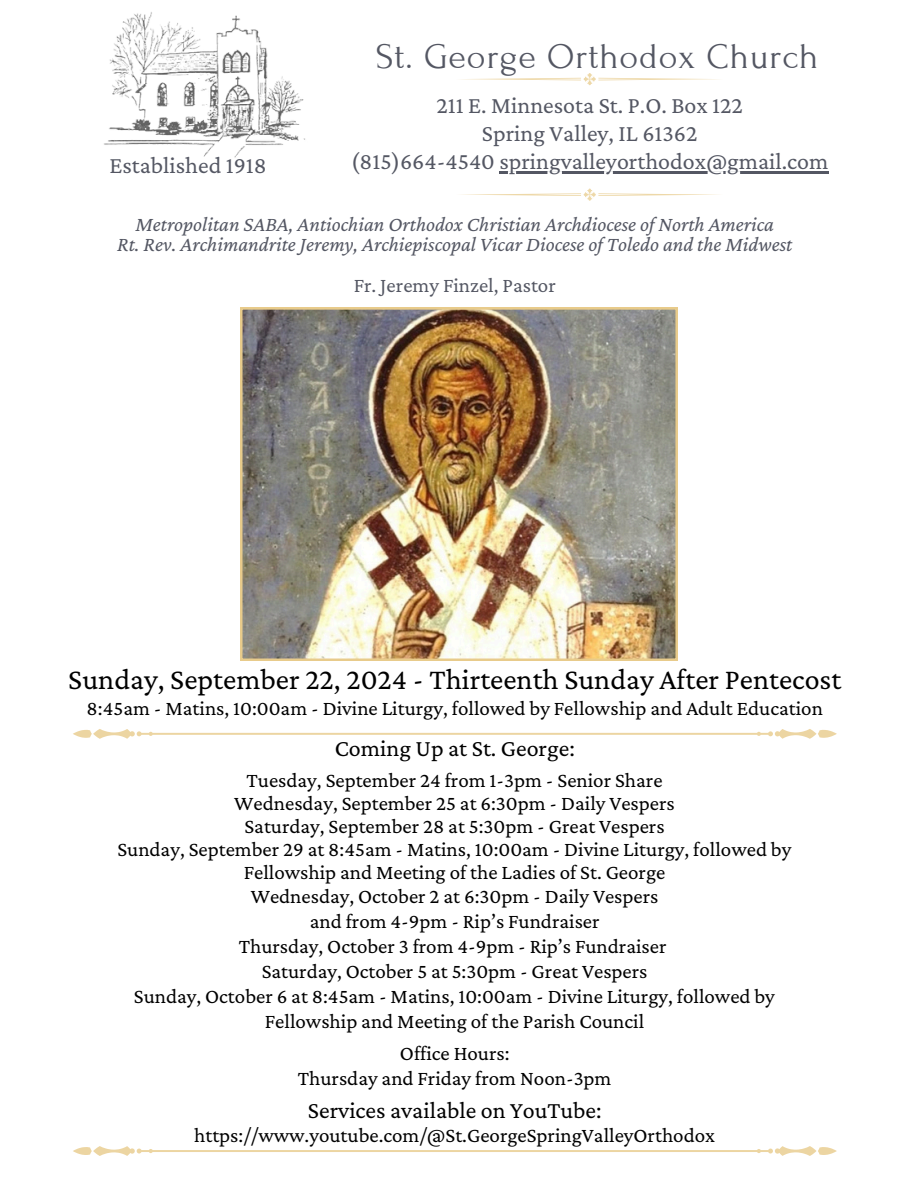
<style>
.page{position:relative;width:918px;height:1188px;background:#fff}
.page>*{position:absolute;margin:0;border:0;box-sizing:border-box;transform-origin:0 0}
.t1{font:36px "Forum";letter-spacing:.025em;color:#545763}
.t2{font:30px "Crimson Pro";color:#000}
.t3{font:24px/28.2px "Crimson Pro";color:#545763;text-align:center}
.t4{font:24px "Crimson Pro";color:#000}
.t5{font:21px/23px "Crimson Pro";color:#000;text-align:center}
.t6{font:italic 21px "Crimson Pro";color:#545763}
.t7{font:21px "Crimson Pro";color:#545763}
</style>
<div class="page">
<img style="left:104px;top:12px;width:201px;height:146px">
<svg style="left:461px;top:73px;width:257px;height:12px"></svg>
<svg style="left:461px;top:189px;width:257px;height:12px"></svg>
<svg style="left:73px;top:729px;width:764px;height:10px"></svg>
<svg style="left:73px;top:1146px;width:764px;height:10px"></svg>
<img style="left:240px;top:307px;width:438px;height:354px">
<hr style="left:499px;top:172px;width:329px;height:2px;background:#545763">
<p class="t3" style="left:109px;top:151px;width:159px">Established 1918</p>
<h2 class="t1" style="left:376px;top:37px;width:444px">St. George Orthodox Church</h2>
<p class="t3" style="left:351px;top:91px;width:479px">211 E. Minnesota St. P.O. Box 122<br>Spring Valley, IL 61362<br>(815)664-4540 springvalleyorthodox@gmail.com</p>
<p class="t6" style="left:135px;top:212px;width:640px">Metropolitan SABA, Antiochian Orthodox Christian Archdiocese of North America</p>
<p class="t6" style="left:117px;top:232px;width:677px">Rt. Rev. ArchimandriteJeremy, Archiepiscopal Vicar Diocese of Toledo and the Midwest</p>
<p class="t7" style="left:354px;top:273px;width:204px">Fr. Jeremy Finzel, Pastor</p>
<p class="t2" style="left:68px;top:662px;width:774px">Sunday, September 22, 2024 - Thirteenth Sunday After Pentecost</p>
<p class="t5" style="left:87px;top:696px;width:738px">8:45am - Matins, 10:00am - Divine Liturgy, followed by Fellowship and Adult Education</p>
<p class="t4" style="left:335px;top:734px;width:242px">Coming Up at St. George:</p>
<p class="t5" style="left:247px;top:768px;width:418px">Tuesday, September 24 from 1-3pm - Senior Share</p>
<p class="t5" style="left:234px;top:791px;width:442px">Wednesday, September 25 at 6:30pm - Daily Vespers</p>
<h2 class="t5" style="left:244px;top:814px;width:422px">Saturday, September 28 at 5:30pm - Great Vespers</h2>
<p class="t5" style="left:117px;top:837px;width:676px">Sunday, September 29 at 8:45am - Matins, 10:00am - Divine Liturgy, followed by<br>Fellowship and Meeting of the Ladies of St. George</p>
<p class="t5" style="left:251px;top:884px;width:409px">Wednesday, October 2 at 6:30pm - Daily Vespers</p>
<p class="t5" style="left:310px;top:909px;width:291px">and from 4-9pm - Rip’s Fundraiser</p>
<p class="t5" style="left:239px;top:934px;width:429px">Thursday, October 3 from 4-9pm - Rip’s Fundraiser</p>
<p class="t5" style="left:262px;top:959px;width:387px">Saturday, October 5 at 5:30pm - Great Vespers</p>
<p class="t5" style="left:134px;top:984px;width:643px">Sunday, October 6 at 8:45am - Matins, 10:00am - Divine Liturgy, followed by</p>
<p class="t5" style="left:265px;top:1009px;width:381px">Fellowship and Meeting of the Parish Council</p>
<p class="t5" style="left:400px;top:1041px;width:111px">Office Hours:</p>
<p class="t5" style="left:298px;top:1066px;width:315px">Thursday and Friday from Noon-3pm</p>
<p class="t4" style="left:308px;top:1097px;width:295px">Services available on YouTube:</p>
<p class="t5" style="left:194px;top:1123px;width:522px">https://www.youtube.com/@St.GeorgeSpringValleyOrthodox</p>
</div>
